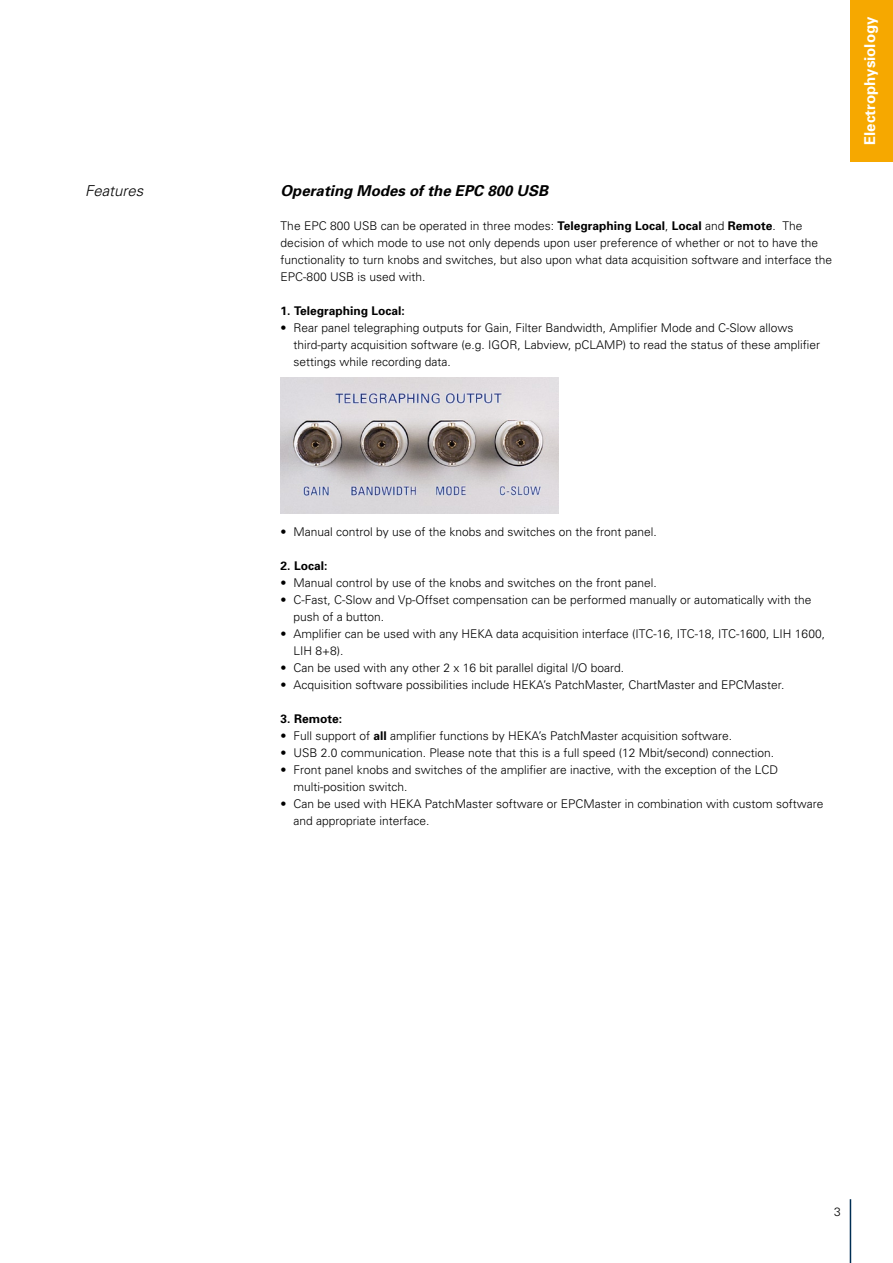
<style>
.page{position:relative;width:893px;height:1263px;background:#fff}
.page>*{position:absolute;margin:0;border:0;box-sizing:border-box;transform-origin:0 0}
.t1{font:italic 700 15px "Univers";color:#000}
.t2{font:700 15px "Univers";color:#fff}
.t3{font:italic 300 15px "Univers";color:#000}
.t4{font:300 12px/17px "Univers";color:#000}
.t5{font:700 12px "Univers";color:#000}
.s1{font-weight:700}
</style>
<div class="page">
<hr style="left:850px;top:1199px;width:1px;height:64px;background:#002e54">
<div style="left:850px;top:0;width:43px;height:162px;background:#f6a800"></div>
<img style="left:281px;top:377px;width:277px;height:136px">
<p class="t3" style="left:85px;top:181px;width:60px">Features</p>
<p class="t1" style="left:281px;top:181px;width:269px">Operating Modes of the EPC 800 USB</p>
<p class="t4" style="left:281px;top:217px;width:553px">The EPC 800 USB can be operated in three modes: <span class="s1">Telegraphing Local</span>, <span class="s1">Local</span> and <span class="s1">Remote</span>. The decision of which mode to use not only depends upon user preference of whether or not to have the functionality to turn knobs and switches, but also upon what data acquisition software and interface the EPC-800 USB is used with.</p>
<p class="t5" style="left:281px;top:303px;width:126px">1. Telegraphing Local:</p>
<p class="t4" style="left:293px;top:319px;width:528px;text-indent:-13px">• Rear panel telegraphing outputs for Gain, Filter Bandwidth, Amplifier Mode and C-Slow allows third-party acquisition software (e.g. IGOR, Labview, pCLAMP) to read the status of these amplifier settings while recording data.</p>
<p class="t2" style="left:860px;top:145px;width:130px;rotate:-90deg">Electrophysiology</p>
<p class="t4" style="left:281px;top:523px;width:378px">• Manual control by use of the knobs and switches on the front panel.</p>
<p class="t5" style="left:281px;top:558px;width:48px">2. Local:</p>
<p class="t4" style="left:281px;top:574px;width:378px">• Manual control by use of the knobs and switches on the front panel.</p>
<p class="t4" style="left:293px;top:591px;width:520px;text-indent:-13px">• C-Fast, C-Slow and Vp-Offset compensation can be performed manually or automatically with the push of a button.</p>
<p class="t4" style="left:293px;top:625px;width:533px;text-indent:-13px">• Amplifier can be used with any HEKA data acquisition interface (ITC-16, ITC-18, ITC-1600, LIH 1600,<br>LIH 8+8).</p>
<p class="t4" style="left:281px;top:659px;width:345px">• Can be used with any other 2 x 16 bit parallel digital I/O board.</p>
<p class="t4" style="left:281px;top:676px;width:505px">• Acquisition software possibilities include HEKA’s PatchMaster, ChartMaster and EPCMaster.</p>
<p class="t5" style="left:281px;top:711px;width:63px">3. Remote:</p>
<p class="t4" style="left:281px;top:727px;width:453px">• Full support of <span class="s1">all</span> amplifier functions by HEKA’s PatchMaster acquisition software.</p>
<p class="t4" style="left:281px;top:744px;width:495px">• USB 2.0 communication. Please note that this is a full speed (12 Mbit/second) connection.</p>
<p class="t4" style="left:293px;top:761px;width:486px;text-indent:-13px">• Front panel knobs and switches of the amplifier are inactive, with the exception of the LCD multi-position switch.</p>
<p class="t4" style="left:293px;top:795px;width:532px;text-indent:-13px">• Can be used with HEKA PatchMaster software or EPCMaster in combination with custom software and appropriate interface.</p>
<p class="t4" style="left:834px;top:1203px;width:8px">3</p>
</div>
